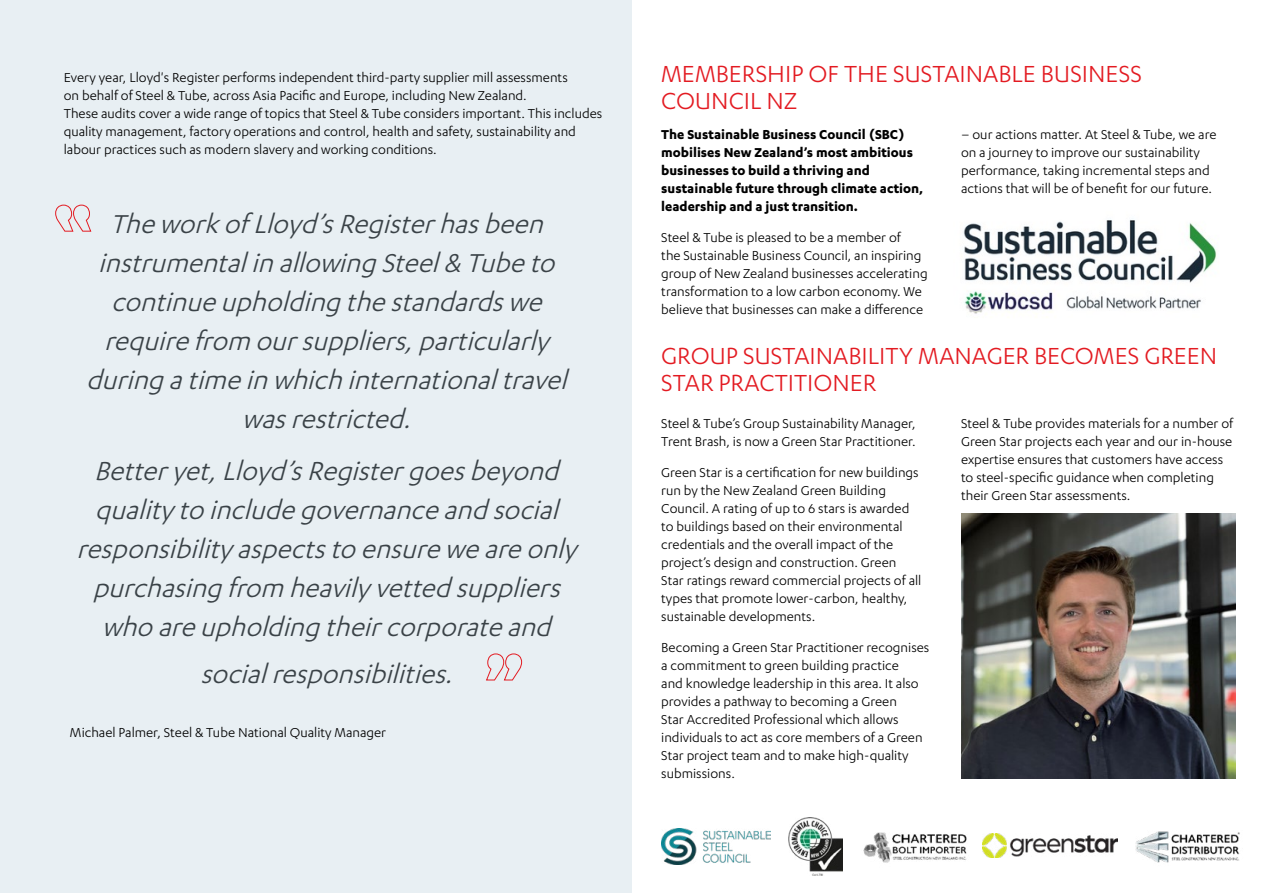
<style>
.page{position:relative;width:1263px;height:893px;background:#fff}
.page>*{position:absolute;margin:0;border:0;box-sizing:border-box;transform-origin:0 0}
.t1{font:italic 30px/39px "Karbon";color:#3a4247;text-align:center}
.t2{font:27px/27px "Karbon";color:#e31b22}
.t3{font:15px/18px "Karbon";color:#000}
.t4{font:700 15px/18px "Karbon";color:#000}
</style>
<div class="page">
<div style="left:0;top:0;width:631px;height:893px;background:#e8eff3"></div>
<svg style="left:55px;top:204px;width:37px;height:28px"></svg>
<svg style="left:486px;top:653px;width:36px;height:28px"></svg>
<img style="left:963px;top:220px;width:254px;height:94px">
<img style="left:961px;top:514px;width:274px;height:265px">
<img style="left:982px;top:833px;width:135px;height:25px">
<img style="left:863px;top:832px;width:104px;height:31px">
<img style="left:1135px;top:831px;width:105px;height:32px">
<img style="left:661px;top:828px;width:109px;height:36px">
<img style="left:789px;top:817px;width:53px;height:58px">
<p class="t3" style="left:64px;top:68px;width:540px">Every year, Lloyd's Register performs independent third-party supplier mill assessments<br>on behalf of Steel &amp; Tube, across Asia Pacific and Europe, including New Zealand.<br>These audits cover a wide range of topics that Steel &amp; Tube considers important. This includes quality management, factory operations and control, health and safety, sustainability and labour practices such as modern slavery and working conditions.</p>
<h1 class="t1" style="left:86px;top:204px;width:490px">TheworkofLloyd’sRegisterhasbeen instrumentalinallowingSteel&amp; Tubeto continueupholdingthestandardswe requirefrom oursuppliers,particularly duringatimeinwhichinternationaltravel wasrestricted.</h1>
<h1 class="t1" style="left:77px;top:451px;width:501px">Betteryet,Lloyd’sRegistergoesbeyond quality to includegovernanceandsocial responsibility aspectsto ensureweareonly purchasingfrom heavily vettedsuppliers who areupholdingtheircorporateand</h1>
<h1 class="t1" style="left:200px;top:653px;width:262px">socialresponsibilities.</h1>
<p class="t3" style="left:70px;top:723px;width:318px">Michael Palmer, Steel &amp; Tube National Quality Manager</p>
<h2 class="t2" style="left:661px;top:60px;width:482px">MEMBERSHIP OF THE SUSTAINABLE BUSINESS<br>COUNCIL NZ</h2>
<p class="t4" style="left:661px;top:125px;width:264px">The Sustainable Business Council (SBC) mobilises New Zealand’s most ambitious businesses to build a thriving and sustainable future through climate action, leadership and a just transition.</p>
<p class="t3" style="left:661px;top:228px;width:268px">Steel &amp; Tube is pleased to be a member of<br>the Sustainable Business Council, an inspiring group of New Zealand businesses accelerating transformation to a low carbon economy. We believe that businesses can make a difference</p>
<p class="t3" style="left:961px;top:125px;width:257px">– our actions matter. At Steel &amp; Tube, we are on a journey to improve our sustainability performance, taking incremental steps and actions that will be of benefit for our future.</p>
<h2 class="t2" style="left:661px;top:342px;width:557px">GROUP SUSTAINABILITY MANAGER BECOMES GREEN<br>STAR PRACTITIONER</h2>
<p class="t3" style="left:661px;top:414px;width:256px">Steel &amp; Tube’s Group Sustainability Manager,<br>Trent Brash, is now a Green Star Practitioner.</p>
<p class="t3" style="left:661px;top:463px;width:262px">Green Star is a certification for new buildings run by the New Zealand Green Building Council. A rating of up to 6 stars is awarded to buildings based on their environmental credentials and the overall impact of the project’s design and construction. Green Star ratings reward commercial projects of all types that promote lower-carbon, healthy, sustainable developments.</p>
<p class="t3" style="left:661px;top:638px;width:270px">Becoming a Green Star Practitioner recognises a commitment to green building practice<br>and knowledge leadership in this area. It also provides a pathway to becoming a Green<br>Star Accredited Professional which allows individuals to act as core members of a Green Star project team and to make high-quality submissions.</p>
<p class="t3" style="left:961px;top:414px;width:274px">Steel &amp; Tube provides materials for a number of Green Star projects each year and our in-house expertise ensures that customers have access to steel-specific guidance when completing their Green Star assessments.</p>
</div>
